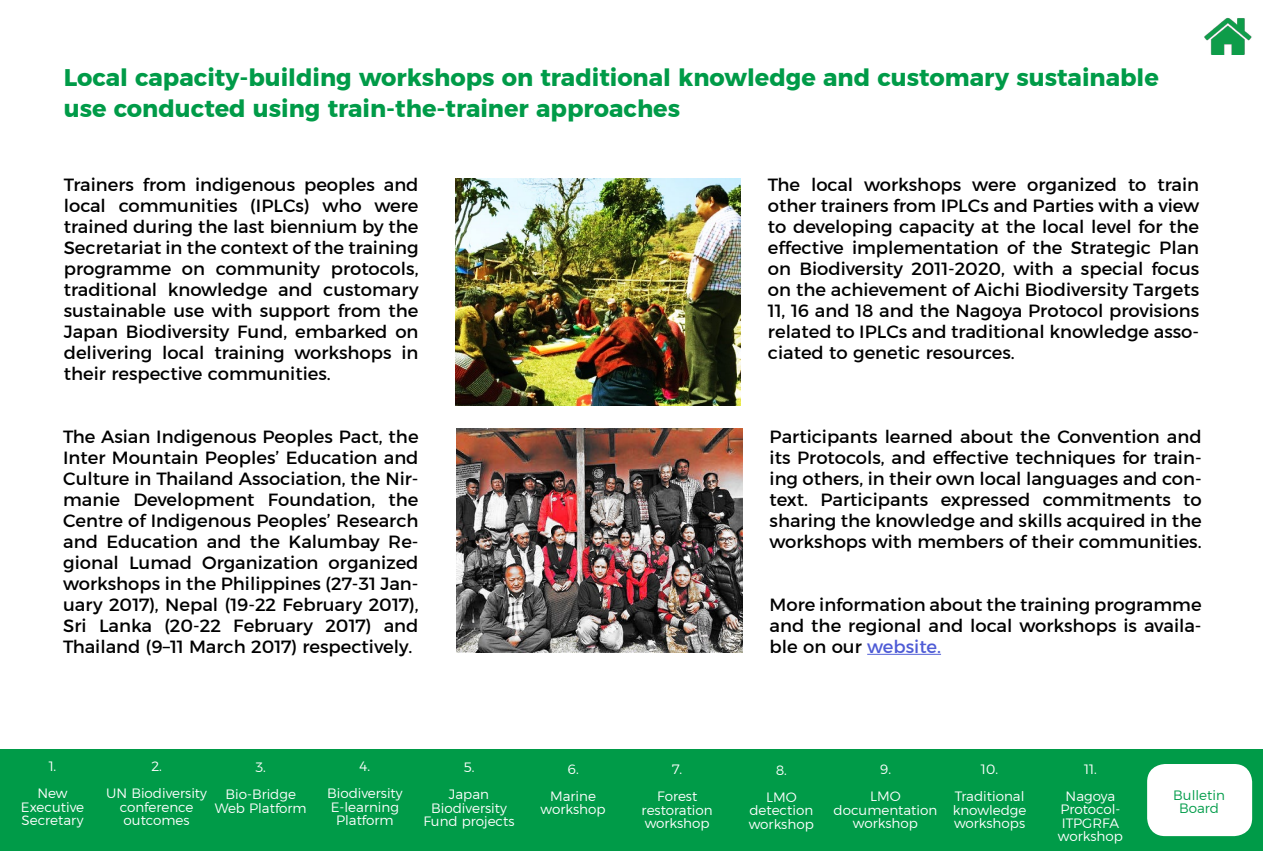
<style>
.page{position:relative;width:1263px;height:851px;background:#fff}
.page>*{position:absolute;margin:0;border:0;box-sizing:border-box;transform-origin:0 0}
.t1{font:700 24px/31.5px "Montserrat";color:#009b48}
.t2{font:18px/21px "Montserrat";color:#000;text-align:justify}
.t3{font:300 13.5px/27px "Montserrat";color:#fff;text-align:center}
.t4{font:300 13.5px/13.5px "Montserrat";color:#019c49;text-align:center}
.s1{color:#4f5cd6}
</style>
<div class="page">
<img style="left:455px;top:179px;width:285px;height:226px">
<hr style="left:867px;top:653px;width:74px;height:1px;background:#4f5cd6">
<img style="left:457px;top:428px;width:285px;height:224px">
<img style="left:1204px;top:17px;width:48px;height:37px">
<div style="left:0;top:748px;width:1263px;height:102px;background:#009b48"></div>
<div style="left:1147px;top:763px;width:105px;height:73px;background:#fff;border-radius:18px"></div>
<h1 class="t1" style="left:64px;top:61px;width:1096px">Local capacity-building workshops on traditional knowledge and customary sustainable use conducted using train-the-trainer approaches</h1>
<p class="t2" style="left:64px;top:174px;width:356px">Trainers from indigenous peoples and local communities (IPLCs) who were trained during the last biennium by the Secretariat in the context of the training programme on community protocols, traditional knowledge and customary sustainable use with support from the Japan Biodiversity Fund, embarked on delivering local training workshops in their respective communities.</p>
<p class="t2" style="left:768px;top:174px;width:433px">The local workshops were organized to train other trainers from IPLCs and Parties with a view to developing capacity at the local level for the effective implementation of the Strategic Plan on Biodiversity 2011-2020, with a special focus on the achievement of Aichi Biodiversity Targets 11, 16 and 18 and the Nagoya Protocol provisions related to IPLCs and traditional knowledge asso&shy;ciated to genetic resources.</p>
<p class="t2" style="left:63px;top:425px;width:357px">The Asian Indigenous Peoples Pact, the Inter Mountain Peoples’ Education and Culture in Thailand Association, the Nir&shy;manie Development Foundation, the Centre of Indigenous Peoples’ Research and Education and the Kalumbay Re&shy;gional Lumad Organization organized workshops in the Philippines (27-31 Jan&shy;uary 2017), Nepal (19-22 February 2017), Sri Lanka (20-22 February 2017) and Thailand (9–11 March 2017) respectively.</p>
<p class="t2" style="left:770px;top:425px;width:434px">Participants learned about the Convention and its Protocols, and effective techniques for train&shy;ing others, in their own local languages and con&shy;text. Participants expressed commitments to sharing the knowledge and skills acquired in the workshops with members of their communities.</p>
<p class="t2" style="left:770px;top:594px;width:434px">More information about the training programme and the regional and local workshops is availa&shy;ble on our <span class="s1">website.</span></p>
<p class="t3" style="left:37px;top:752px;width:32px">1.<br>New</p>
<p class="t3" style="left:21px;top:799px;width:65px;line-height:13.5px;text-align:left">Executive<br>Secretary</p>
<p class="t3" style="left:106px;top:752px;width:102px">2.<br>UN Biodiversity</p>
<p class="t3" style="left:120px;top:800px;width:75px;line-height:13.5px;text-align:left">conference outcomes</p>
<p class="t3" style="left:225px;top:753px;width:72px">3.<br>Bio-Bridge</p>
<p class="t3" style="left:215px;top:794px;width:93px">Web Platform</p>
<p class="t3" style="left:327px;top:752px;width:77px">4.<br>Biodiversity</p>
<p class="t3" style="left:331px;top:800px;width:70px;line-height:13.5px">E-learning<br>Platform</p>
<p class="t3" style="left:449px;top:753px;width:42px">5.<br>Japan</p>
<p class="t3" style="left:423px;top:800px;width:93px;line-height:13.5px">Biodiversity<br>Fund projects</p>
<p class="t3" style="left:550px;top:755px;width:47px">6.<br>Marine</p>
<p class="t3" style="left:541px;top:795px;width:66px">workshop</p>
<p class="t3" style="left:657px;top:755px;width:42px">7.<br>Forest</p>
<p class="t3" style="left:642px;top:803px;width:73px;line-height:13.5px;text-align:left">restoration workshop</p>
<p class="t3" style="left:766px;top:756px;width:32px">8.<br>LMO</p>
<p class="t3" style="left:749px;top:803px;width:66px;line-height:13.5px;text-align:left">detection workshop</p>
<p class="t3" style="left:870px;top:755px;width:32px">9.<br>LMO</p>
<p class="t3" style="left:833px;top:803px;width:105px;line-height:13.5px">documentation workshop</p>
<p class="t3" style="left:955px;top:755px;width:71px">10.<br>Traditional</p>
<p class="t3" style="left:953px;top:803px;width:75px;line-height:13.5px;text-align:left">knowledge workshops</p>
<p class="t3" style="left:1066px;top:755px;width:51px">11.<br>Nagoya</p>
<p class="t3" style="left:1058px;top:802px;width:66px;line-height:13.5px;text-align:left">Protocol-<br>ITPGRFA workshop</p>
<p class="t4" style="left:1173px;top:788px;width:53px">Bulletin<br>Board</p>
</div>
